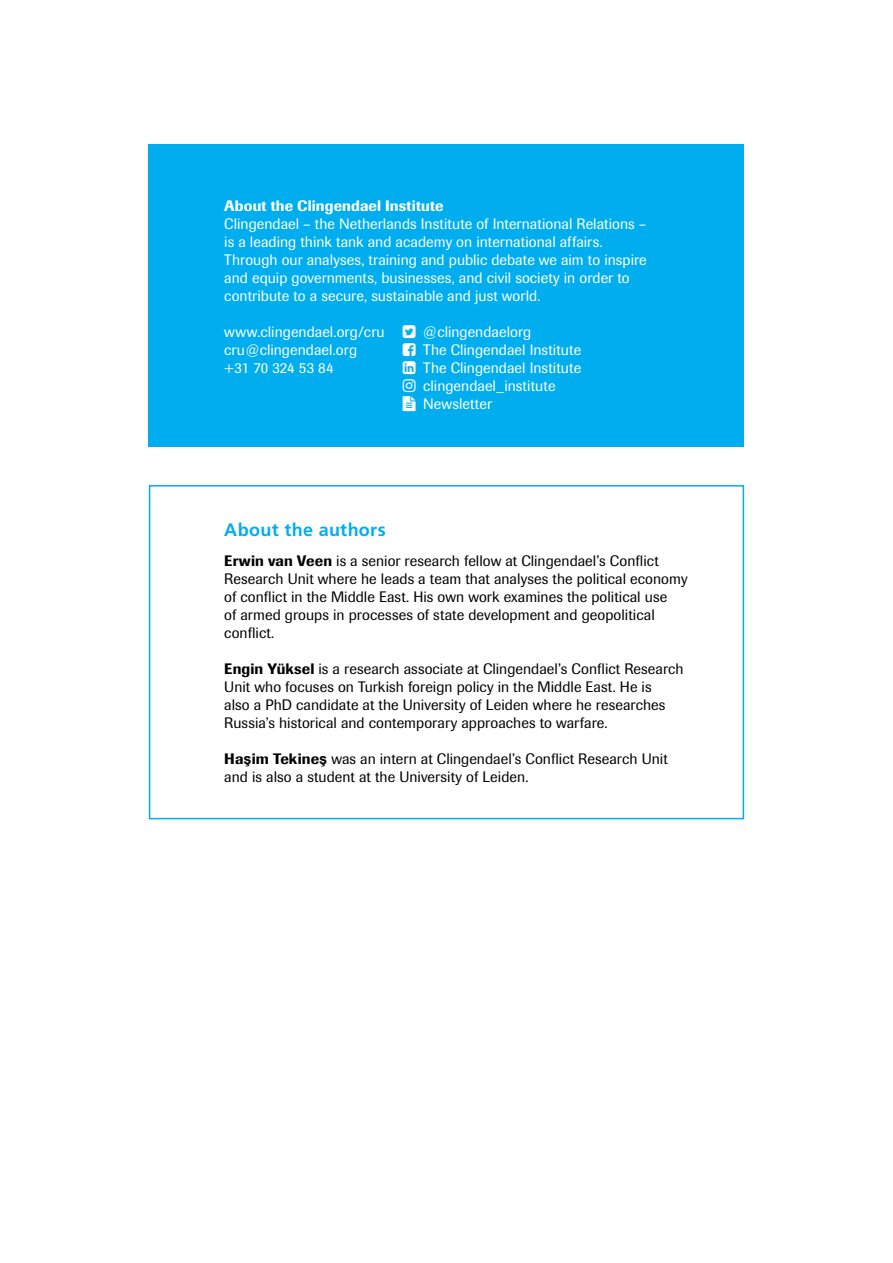
<style>
.page{position:relative;width:893px;height:1263px;background:#fff}
.page>*{position:absolute;margin:0;border:0;box-sizing:border-box;transform-origin:0 0}
.t1{font:700 18px "Frutiger LT Std";letter-spacing:.015em;color:#00aeef}
.t2{font:15px/18px "Imago";letter-spacing:.005em;color:#000}
.t3{font:15px/18px "Imago";letter-spacing:.005em;color:#fff}
.t4{font:500 15px "Imago";letter-spacing:.01em;color:#fff}
.s1{font-weight:500}
.s2{font-family:"Arial";font-weight:700;font-size:14.25px}
</style>
<div class="page">
<div style="left:149px;top:144px;width:595px;height:302px;background:#00aeef"></div>
<div style="left:149px;top:485px;width:595px;height:334px;border:2px solid #00aeef"></div>
<p class="t4" style="left:224px;top:197px;width:221px">About the Clingendael Institute</p>
<p class="t3" style="left:224px;top:215px;width:424px">Clingendael – the Netherlands Institute of International Relations – is a leading think tank and academy on international affairs.<br>Through our analyses, training and public debate we aim to inspire and equip governments, businesses, and civil society in order to contribute to a secure, sustainable and just world.</p>
<p class="t3" style="left:224px;top:323px;width:162px">www.clingendael.org/cru</p>
<p class="t3" style="left:423px;top:323px;width:110px">@clingendaelorg</p>
<p class="t3" style="left:224px;top:341px;width:134px">cru@clingendael.org</p>
<p class="t3" style="left:423px;top:341px;width:159px">The Clingendael Institute</p>
<p class="t3" style="left:224px;top:359px;width:111px">+31 70 324 53 84</p>
<p class="t3" style="left:423px;top:359px;width:159px">The Clingendael Institute clingendael_institute<br>Newsletter</p>
<h2 class="t1" style="left:224px;top:519px;width:163px">About the authors</h2>
<p class="t2" style="left:224px;top:552px;width:465px"><span class="s1">Erwin van Veen</span> is a senior research fellow at Clingendael’s Conflict Research Unit where he leads a team that analyses the political economy of conflict in the Middle East. His own work examines the political use<br>of armed groups in processes of state development and geopolitical conflict.</p>
<p class="t2" style="left:224px;top:660px;width:461px"><span class="s1">Engin Yüksel</span> is a research associate at Clingendael’s Conflict Research Unit who focuses on Turkish foreign policy in the Middle East. He is<br>also a PhD candidate at the University of Leiden where he researches Russia’s historical and contemporary approaches to warfare.</p>
<p class="t2" style="left:224px;top:750px;width:445px"><span class="s1">Ha</span><span class="s2">Ş</span><span class="s1">im Tekine</span><span class="s2">Ş</span> was an intern at Clingendael’s Conflict Research Unit and is also a student at the University of Leiden.</p>
</div>
